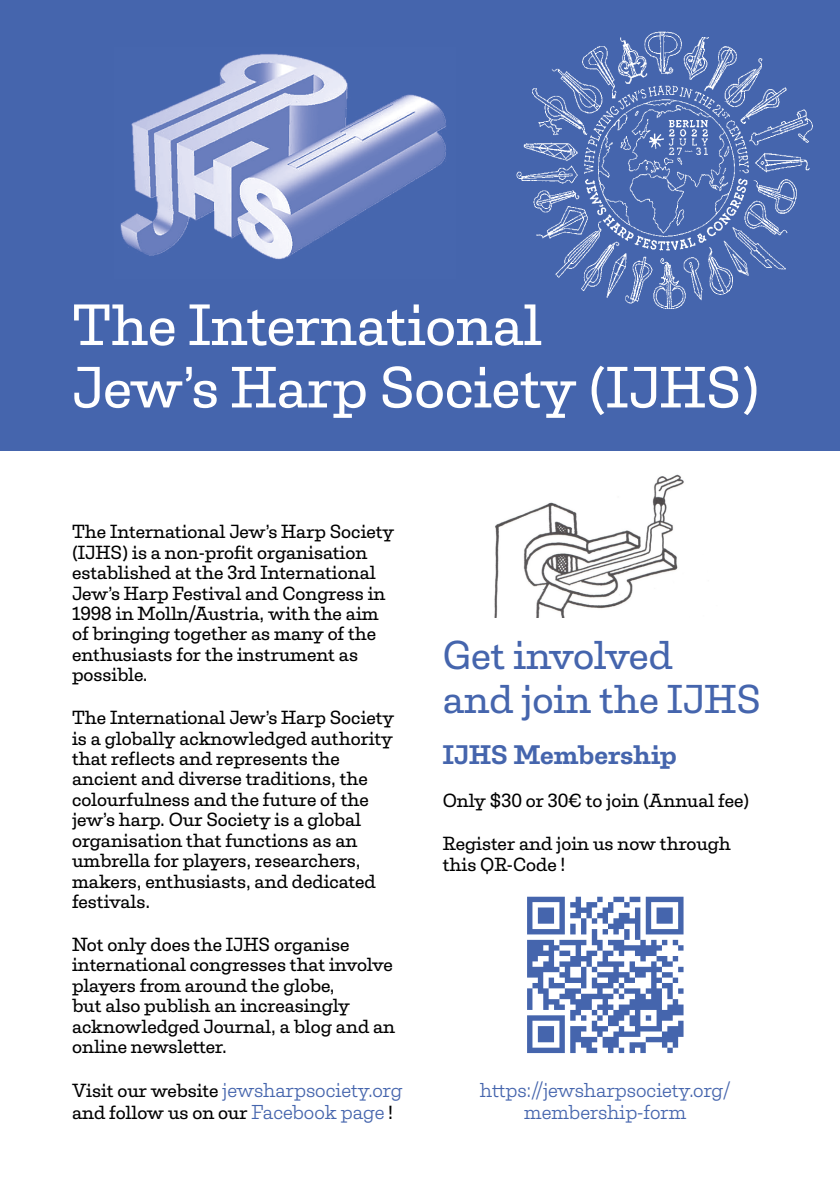
<style>
.page{position:relative;width:840px;height:1191px;background:#fff}
.page>*{position:absolute;margin:0;border:0;box-sizing:border-box;transform-origin:0 0}
.t1{font:expanded 52px/62.4px "Belarius Poster";color:#fff}
.t2{font:expanded 36px/43.2px "Belarius Poster";color:#4565ad}
.t3{font:700 expanded 24px "Belarius Poster";color:#4565ad}
.t4{font:300 expanded 18px/21.6px "Belarius Poster";color:#4565ad;text-align:center}
.t5{font:expanded 17px/20.4px "Belarius Poster";color:#000}
.s1{font-weight:400;font-size:17px;color:#000}
.s2{font-weight:300;font-size:18px;color:#4565ad}
</style>
<div class="page">
<img style="left:494px;top:474px;width:190px;height:143px">
<div style="left:0;top:0;width:839px;height:451px;background:#4565ad"></div>
<svg style="left:527px;top:896px;width:156px;height:157px"></svg>
<img style="left:516px;top:31px;width:297px;height:278px">
<img style="left:120px;top:53px;width:326px;height:207px">
<h1 class="t1" style="left:72px;top:294px;width:689px">The International<br>Jew’s Harp Society (IJHS)</h1>
<p class="t5" style="left:72px;top:521px;width:323px">The International Jew’s Harp Society (IJHS) is a non-profit organisation established at the 3rd International<br>Jew’s Harp Festival and Congress in<br>1998 in Molln/Austria, with the aim of bringing together as many of the enthusiasts for the instrument as possible.</p>
<p class="t5" style="left:72px;top:707px;width:323px">The International Jew’s Harp Society is a globally acknowledged authority that reflects and represents the ancient and diverse traditions, the colourfulness and the future of the jew’s harp. Our Society is a global organisation that functions as an umbrella for players, researchers, makers, enthusiasts, and dedicated festivals.</p>
<p class="t5" style="left:72px;top:934px;width:324px">Not only does the IJHS organise international congresses that involve players from around the globe,<br>but also publish an increasingly acknowledged Journal, a blog and an online newsletter.</p>
<p class="t4" style="left:72px;top:1079px;width:331px"><span class="s1">Visit our website</span> jewsharpsociety.org</p>
<p class="t5" style="left:72px;top:1102px;width:322px">and follow us on our <span class="s2">Facebook page</span> !</p>
<h2 class="t2" style="left:442px;top:634px;width:320px">Get involved<br>and join the IJHS</h2>
<h3 class="t3" style="left:442px;top:738px;width:235px">IJHS Membership</h3>
<p class="t5" style="left:442px;top:790px;width:308px">Only $30 or 30€ to join (Annual fee)</p>
<p class="t5" style="left:442px;top:833px;width:289px">Register and join us now through this QR-Code !</p>
<p class="t4" style="left:479px;top:1079px;width:252px">https://jewsharpsociety.org/ membership-form</p>
</div>
